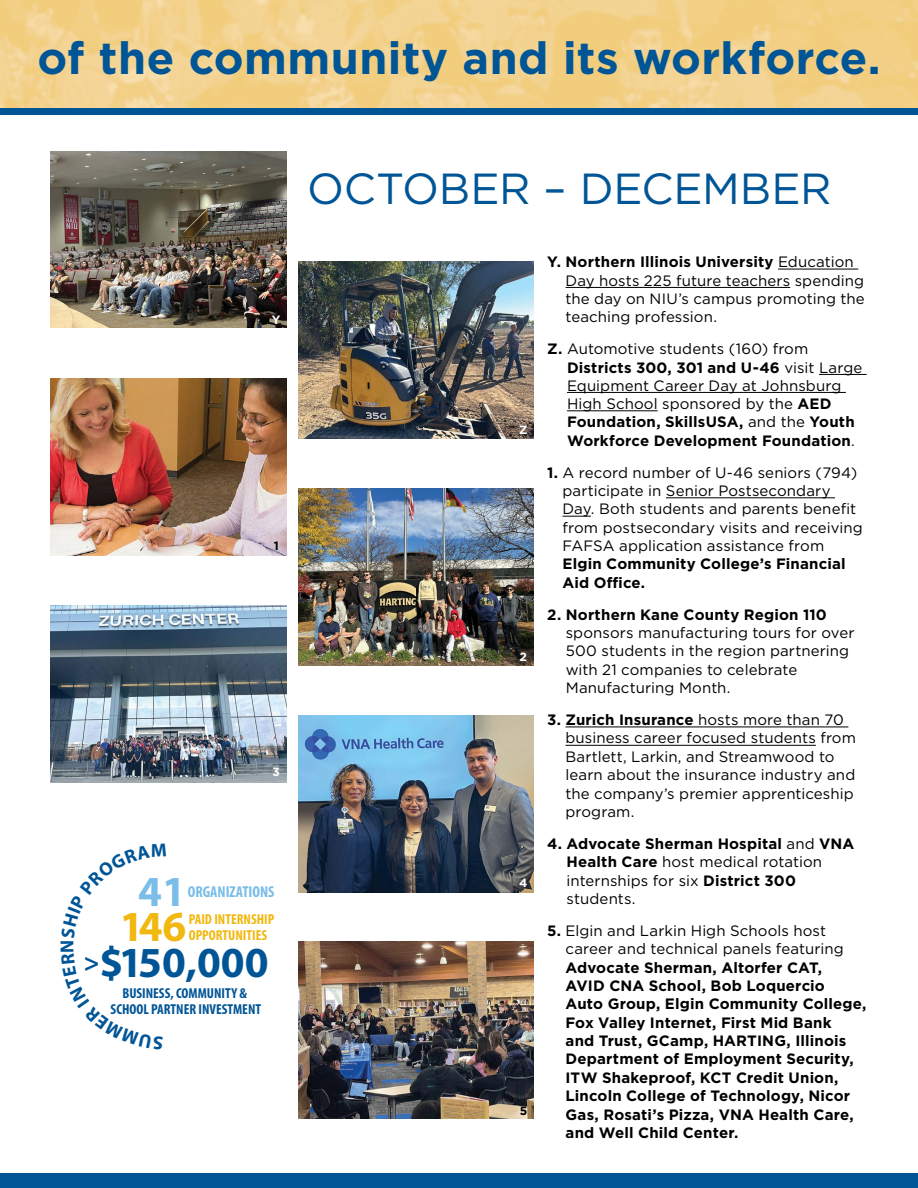
<style>
.page{position:relative;width:918px;height:1188px;background:#fff}
.page>*{position:absolute;margin:0;border:0;box-sizing:border-box;transform-origin:0 0}
.t1{font:700 45px "Gotham";letter-spacing:.01em;color:#005596}
.t2{font:43.5px "Gotham";letter-spacing:-.005em;color:#005596}
.t3{font:700 43.05px/36.2px "Myriad Pro";color:#005596}
.t4{font:700 43.05px "Myriad Pro";color:#79bde8}
.t5{font:700 18.9px "Myriad Pro";color:#005596}
.t6{font:700 condensed 15.9px "Myriad Pro";color:#79bde8}
.t7{font:15px/18.3px "Gotham";letter-spacing:.005em;color:#000}
.t8{font:700 15px/18.3px "Gotham";letter-spacing:.01em;color:#000}
.t9{font:700 condensed 14.4px/15.8px "Myriad Pro";color:#005596;text-align:center}
.t10{font:700 condensed 14.4px/15.8px "Myriad Pro";color:#f1b80f}
.t11{font:700 12px "Gotham";color:#fff}
.t12{font:700 12px "Gotham";color:#000}
.s1{color:#f1b80f}
.s2{font-weight:700}
.s3{font-weight:400}
</style>
<div class="page">
<div style="left:0;top:0;width:918px;height:115px;background:#005596"></div>
<img style="left:0;top:0;width:918px;height:108px">
<div style="left:0;top:1174px;width:918px;height:14px;background:#005596"></div>
<hr style="left:778px;top:269px;width:80px;height:1px;background:#000">
<hr style="left:566px;top:287px;width:224px;height:1px;background:#000">
<hr style="left:819px;top:374px;width:48px;height:1px;background:#000">
<hr style="left:567px;top:392px;width:279px;height:1px;background:#000">
<hr style="left:567px;top:410px;width:91px;height:1px;background:#000">
<hr style="left:666px;top:497px;width:169px;height:1px;background:#000">
<svg style="left:563px;top:516px;width:28px;height:1px"></svg>
<hr style="left:565px;top:727px;width:283px;height:1px;background:#000">
<hr style="left:565px;top:745px;width:251px;height:1px;background:#000">
<img style="left:51px;top:151px;width:236px;height:177px">
<img style="left:299px;top:261px;width:235px;height:177px">
<img style="left:51px;top:379px;width:236px;height:176px">
<img style="left:298px;top:489px;width:236px;height:176px">
<img style="left:51px;top:606px;width:236px;height:176px">
<img style="left:298px;top:716px;width:236px;height:177px">
<img style="left:298px;top:942px;width:236px;height:177px">
<h1 class="t1" style="left:37px;top:28px;width:845px">of the community and its workforce.</h1>
<p class="t11" style="left:272px;top:311px;width:10px">Y</p>
<p class="t12" style="left:274px;top:538px;width:7px">1</p>
<p class="t11" style="left:272px;top:764px;width:9px">3</p>
<p class="t5" style="left:55px;top:953px;width:15px;rotate:-90deg">N</p>
<h3 class="t4" style="left:138px;top:863px;width:49px">41</h3>
<h3 class="t3" style="left:84px;top:907px;width:187px;text-indent:36px"><span class="s1">146 </span><sup>&gt;</sup>$150,000</h3>
<p class="t6" style="left:188px;top:882px;width:88px">ORGANIZATIONS</p>
<p class="t10" style="left:189px;top:911px;width:87px">PAID INTERNSHIP<br>OPPORTUNITIES</p>
<p class="t9" style="left:111px;top:985px;width:152px">BUSINESS, COMMUNITY &amp;<br>SCHOOL PARTNER INVESTMENT</p>
<h2 class="t2" style="left:307px;top:160px;width:526px">OCTOBER – DECEMBER</h2>
<p class="t11" style="left:519px;top:422px;width:10px">Z</p>
<p class="t11" style="left:520px;top:649px;width:9px">2</p>
<p class="t11" style="left:519px;top:875px;width:10px">4</p>
<p class="t12" style="left:520px;top:1103px;width:9px">5</p>
<p class="t7" style="left:566px;top:252px;width:301px;text-indent:-19px"><span class="s2">Y. Northern Illinois University</span> Education Day hosts 225 future teachers spending the day on NIU’s campus promoting the teaching profession.</p>
<p class="t7" style="left:567px;top:339px;width:297px;text-indent:-20px"><span class="s2">Z.</span> Automotive students (160) from <span class="s2">Districts 300, 301 and U-46</span> visit Large Equipment Career Day at Johnsburg High School sponsored by the <span class="s2">AED Foundation, SkillsUSA,</span> and the <span class="s2">Youth Workforce Development Foundation</span>.</p>
<p class="t7" style="left:563px;top:463px;width:302px;text-indent:-15px"><span class="s2">1.</span> A record number of U-46 seniors (794) participate in Senior Postsecondary Day. Both students and parents benefit from postsecondary visits and receiving FAFSA application assistance from</p>
<p class="t8" style="left:563px;top:555px;width:285px">Elgin Community College’s Financial<br>Aid Office.</p>
<p class="t8" style="left:547px;top:605px;width:281px">2. Northern Kane County Region 110</p>
<p class="t7" style="left:566px;top:623px;width:290px">sponsors manufacturing tours for over<br>500 students in the region partnering with 21 companies to celebrate<br>Manufacturing Month.</p>
<p class="t7" style="left:565px;top:710px;width:292px;text-indent:-18px"><span class="s2">3. Zurich Insurance</span> hosts more than 70 business career focused students from Bartlett, Larkin, and Streamwood to learn about the insurance industry and the company’s premier apprenticeship program.</p>
<p class="t8" style="left:567px;top:834px;width:289px;text-indent:-20px">4. Advocate Sherman Hospital <span class="s3">and</span> VNA<br>Health Care <span class="s3">host medical rotation internships for six</span> District 300 <span class="s3">students.</span></p>
<p class="t7" style="left:566px;top:921px;width:280px;text-indent:-19px"><span class="s2">5.</span> Elgin and Larkin High Schools host career and technical panels featuring</p>
<p class="t8" style="left:566px;top:958px;width:302px">Advocate Sherman, Altorfer CAT,<br>AVID CNA School, Bob Loquercio<br>Auto Group, Elgin Community College, Fox Valley Internet, First Mid Bank<br>and Trust, GCamp, HARTING, Illinois Department of Employment Security, ITW Shakeproof, KCT Credit Union, Lincoln College of Technology, Nicor Gas, Rosati’s Pizza, VNA Health Care, and Well Child Center.</p>
</div>
